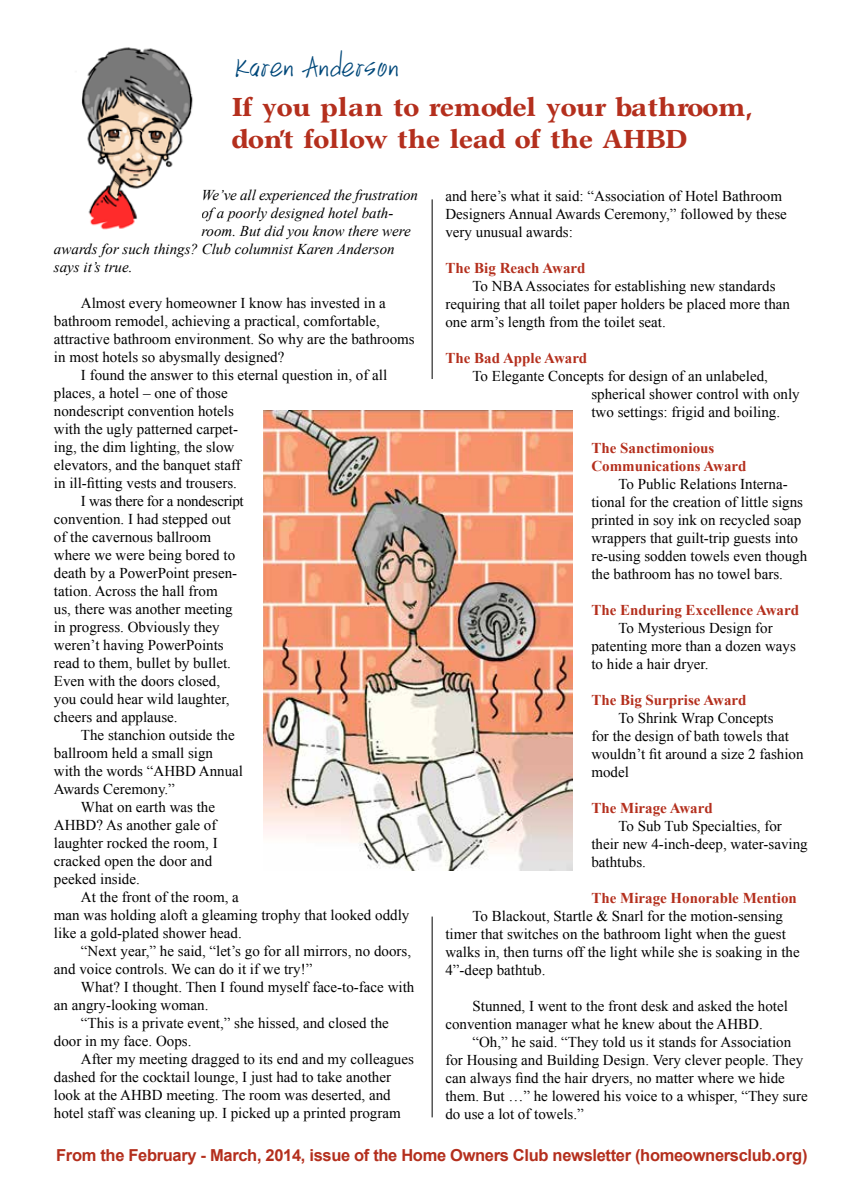
<style>
.page{position:relative;width:864px;height:1188px;background:#fff}
.page>*{position:absolute;margin:0;border:0;box-sizing:border-box;transform-origin:0 0}
.t1{font:37.5px "Hand Script Upright";color:#00487a}
.t2{font:800 26.25px/31.5px "Steward";color:#b42f1d}
.t3{font:700 16.5px "Arial";letter-spacing:-.02em;color:#b42f1d}
.t4{font:15px/18px "Times New Roman";color:#000}
.t5{font:700 15px/18px "Times New Roman";color:#b42f1d}
.t6{font:italic 15px "Times New Roman";color:#000}
.t7{font:15px "Times New Roman";letter-spacing:-.02em;color:#000}
</style>
<div class="page">
<hr style="left:432px;top:199px;width:1px;height:180px;background:#000">
<hr style="left:432px;top:917px;width:1px;height:200px;background:#000">
<img style="left:81px;top:47px;width:112px;height:183px">
<img style="left:264px;top:410px;width:308px;height:460px">
<h1 class="t1" style="left:236px;top:50px;width:166px">Karen Anderson</h1>
<h2 class="t2" style="left:232px;top:91px;width:522px">If you plan to remodel your bathroom, don’t follow the lead of the AHBD</h2>
<p class="t6" style="left:201px;top:184px;width:218px">We’ve all experienced the frustration</p>
<p class="t6" style="left:201px;top:202px;width:194px">of a poorly designed hotel bath-</p>
<p class="t6" style="left:201px;top:220px;width:211px">room. But did you know there were</p>
<p class="t6" style="left:54px;top:238px;width:342px">awards for such things? Club columnist Karen Anderson</p>
<p class="t6" style="left:54px;top:256px;width:80px">says it’s true.</p>
<p class="t4" style="left:81px;top:293px;width:306px">Almost every homeowner I know has invested in a</p>
<p class="t4" style="left:54px;top:311px;width:327px">bathroom remodel, achieving a practical, comfortable,</p>
<p class="t4" style="left:54px;top:329px;width:362px">attractive bathroom environment. So why are the bathrooms</p>
<p class="t4" style="left:54px;top:347px;width:232px">in most hotels so abysmally designed?</p>
<p class="t4" style="left:81px;top:365px;width:308px">I found the answer to this eternal question in, of all</p>
<p class="t4" style="left:54px;top:383px;width:175px">places, a hotel – one of those</p>
<p class="t4" style="left:54px;top:401px;width:181px">nondescript convention hotels</p>
<p class="t4" style="left:54px;top:419px;width:186px">with the ugly patterned carpet-</p>
<p class="t4" style="left:54px;top:437px;width:182px">ing, the dim lighting, the slow</p>
<p class="t4" style="left:54px;top:455px;width:188px">elevators, and the banquet staff</p>
<p class="t4" style="left:54px;top:473px;width:184px">in ill-fitting vests and trousers.</p>
<p class="t7" style="left:81px;top:491px;width:164px">I was there for a nondescript</p>
<p class="t4" style="left:54px;top:509px;width:179px">convention. I had stepped out</p>
<p class="t4" style="left:54px;top:527px;width:159px">of the cavernous ballroom</p>
<p class="t4" style="left:54px;top:545px;width:183px">where we were being bored to</p>
<p class="t4" style="left:54px;top:563px;width:185px">death by a PowerPoint presen-</p>
<p class="t4" style="left:54px;top:581px;width:165px">tation. Across the hall from</p>
<p class="t4" style="left:54px;top:599px;width:180px">us, there was another meeting</p>
<p class="t4" style="left:54px;top:617px;width:167px">in progress. Obviously they</p>
<p class="t4" style="left:54px;top:635px;width:171px">weren’t having PowerPoints</p>
<p class="t4" style="left:54px;top:653px;width:179px">read to them, bullet by bullet.</p>
<p class="t4" style="left:54px;top:671px;width:168px">Even with the doors closed,</p>
<p class="t4" style="left:54px;top:689px;width:177px">you could hear wild laughter,</p>
<p class="t4" style="left:54px;top:707px;width:125px">cheers and applause.</p>
<p class="t4" style="left:81px;top:725px;width:155px">The stanchion outside the</p>
<p class="t4" style="left:54px;top:743px;width:161px">ballroom held a small sign</p>
<p class="t4" style="left:54px;top:761px;width:191px">with the words “AHBD Annual</p>
<p class="t4" style="left:54px;top:779px;width:122px">Awards Ceremony.”</p>
<p class="t4" style="left:81px;top:797px;width:136px">What on earth was the</p>
<p class="t4" style="left:54px;top:815px;width:164px">AHBD? As another gale of</p>
<p class="t4" style="left:54px;top:833px;width:165px">laughter rocked the room, I</p>
<p class="t4" style="left:54px;top:851px;width:160px">cracked open the door and</p>
<p class="t4" style="left:54px;top:869px;width:87px">peeked inside.</p>
<p class="t4" style="left:81px;top:887px;width:159px">At the front of the room, a</p>
<p class="t4" style="left:54px;top:905px;width:357px">man was holding aloft a gleaming trophy that looked oddly</p>
<p class="t4" style="left:54px;top:923px;width:189px">like a gold-plated shower head.</p>
<p class="t4" style="left:81px;top:941px;width:332px">“Next year,” he said, “let’s go for all mirrors, no doors,</p>
<p class="t4" style="left:54px;top:959px;width:260px">and voice controls. We can do it if we try!”</p>
<p class="t4" style="left:81px;top:977px;width:335px">What? I thought. Then I found myself face-to-face with</p>
<p class="t4" style="left:54px;top:995px;width:156px">an angry-looking woman.</p>
<p class="t4" style="left:81px;top:1013px;width:309px">“This is a private event,” she hissed, and closed the</p>
<p class="t4" style="left:54px;top:1031px;width:139px">door in my face. Oops.</p>
<p class="t4" style="left:81px;top:1049px;width:334px">After my meeting dragged to its end and my colleagues</p>
<p class="t4" style="left:54px;top:1067px;width:339px">dashed for the cocktail lounge, I just had to take another</p>
<p class="t4" style="left:54px;top:1085px;width:338px">look at the AHBD meeting. The room was deserted, and</p>
<p class="t4" style="left:54px;top:1103px;width:348px">hotel staff was cleaning up. I picked up a printed program</p>
<p class="t4" style="left:445px;top:187px;width:343px">and here’s what it said: “Association of Hotel Bathroom<br>Designers Annual Awards Ceremony,” followed by these very unusual awards:</p>
<p class="t5" style="left:445px;top:259px;width:142px">The Big Reach Award</p>
<p class="t4" style="left:445px;top:277px;width:346px;text-indent:27px">To NBA Associates for establishing new standards requiring that all toilet paper holders be placed more than one arm’s length from the toilet seat.</p>
<p class="t5" style="left:445px;top:349px;width:143px">The Bad Apple Award</p>
<p class="t4" style="left:591px;top:367px;width:210px;text-indent:-119px">To Elegante Concepts for design of an unlabeled, spherical shower control with only two settings: frigid and boiling.</p>
<p class="t5" style="left:591px;top:439px;width:157px">The Sanctimonious<br>Communications Award</p>
<p class="t4" style="left:591px;top:475px;width:217px;text-indent:27px">To Public Relations Interna&shy;tional for the creation of little signs printed in soy ink on recycled soap wrappers that guilt-trip guests into re-using sodden towels even though the bathroom has no towel bars.</p>
<p class="t5" style="left:591px;top:601px;width:209px">The Enduring Excellence Award</p>
<p class="t4" style="left:591px;top:619px;width:206px;text-indent:27px">To Mysterious Design for patenting more than a dozen ways to hide a hair dryer.</p>
<p class="t5" style="left:591px;top:691px;width:157px">The Big Surprise Award</p>
<p class="t4" style="left:591px;top:709px;width:214px;text-indent:27px">To Shrink Wrap Concepts<br>for the design of bath towels that wouldn’t fit around a size 2 fashion model</p>
<p class="t5" style="left:591px;top:799px;width:123px">The Mirage Award</p>
<p class="t4" style="left:591px;top:817px;width:218px;text-indent:27px">To Sub Tub Specialties, for their new 4-inch-deep, water-saving bathtubs.</p>
<p class="t5" style="left:591px;top:889px;width:207px">The Mirage Honorable Mention</p>
<p class="t4" style="left:445px;top:907px;width:356px;text-indent:27px">To Blackout, Startle &amp; Snarl for the motion-sensing timer that switches on the bathroom light when the guest walks in, then turns off the light while she is soaking in the 4”-deep bathtub.</p>
<p class="t4" style="left:445px;top:997px;width:344px;text-indent:27px">Stunned, I went to the front desk and asked the hotel convention manager what he knew about the AHBD.</p>
<p class="t4" style="left:445px;top:1033px;width:364px;text-indent:27px">“Oh,” he said. “They told us it stands for Association for Housing and Building Design. Very clever people. They can always find the hair dryers, no matter where we hide them. But …” he lowered his voice to a whisper, “They sure do use a lot of towels.”</p>
<p class="t3" style="left:56px;top:1144px;width:753px">From the February - March, 2014, issue of the Home Owners Club newsletter (homeownersclub.org)</p>
</div>
